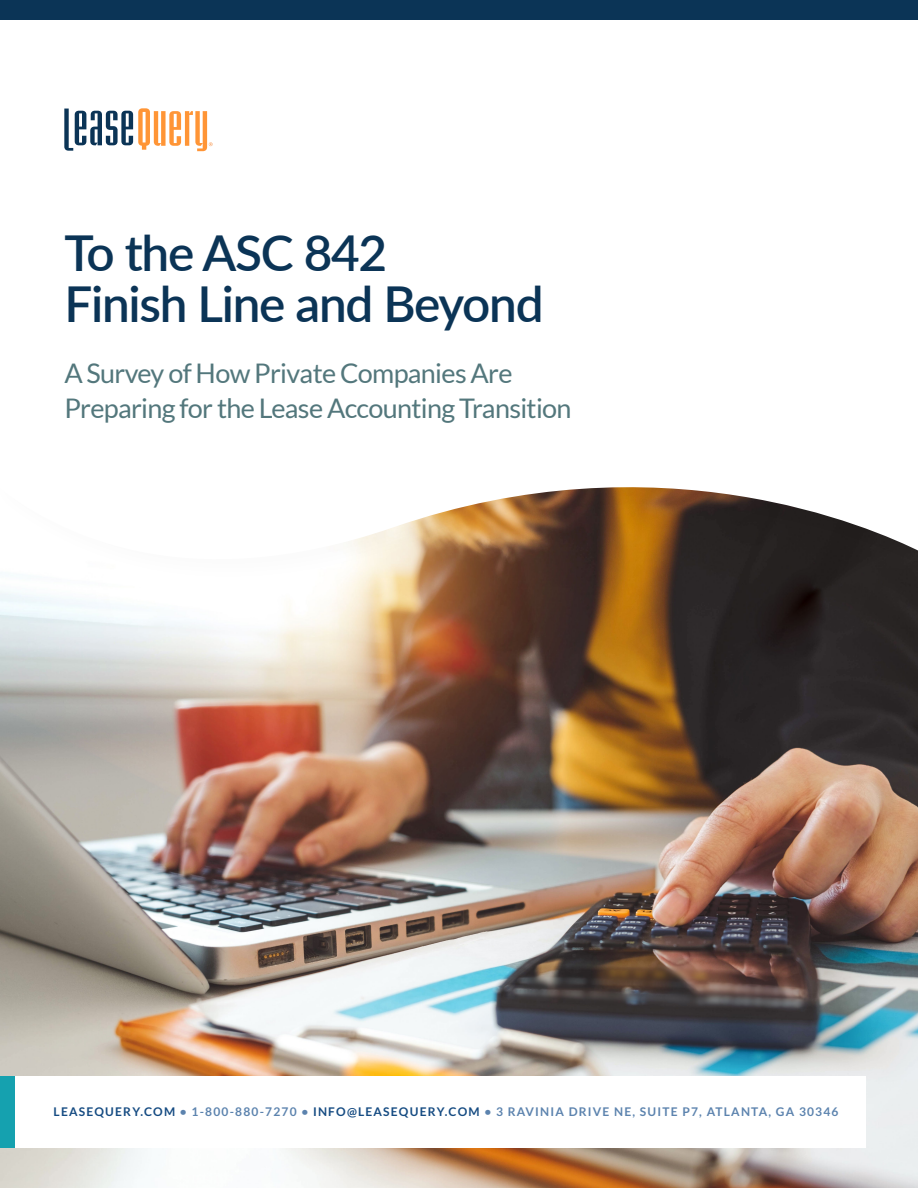
<style>
.page{position:relative;width:918px;height:1188px;background:#fff}
.page>*{position:absolute;margin:0;border:0;box-sizing:border-box;transform-origin:0 0}
.t1{font:600 49.5px/51px "Lato";letter-spacing:-.025em;color:#0b3456}
.t2{font:27px/34.5px "Lato";letter-spacing:-.025em;color:#53777c}
.t3{font:700 12px "Lato";letter-spacing:.1em;color:#5c83ae}
.s1{color:#154b82}
</style>
<div class="page">
<img style="left:0;top:600px;width:918px;height:588px">
<svg style="left:0;top:487px;width:918px;height:113px"></svg>
<svg style="left:64px;top:108px;width:149px;height:43px"></svg>
<div style="left:0;top:1076px;width:866px;height:72px;background:#fff"></div>
<div style="left:0;top:1076px;width:15px;height:72px;background:#15a1af"></div>
<div style="left:0;top:0;width:918px;height:20px;background:#0b3456"></div>
<h1 class="t1" style="left:64px;top:226px;width:481px">To the ASC 842<br>Finish Line and Beyond</h1>
<h2 class="t2" style="left:64px;top:356px;width:509px">A Survey of How Private Companies Are<br>Preparing for the Lease Accounting Transition</h2>
<p class="t3" style="left:54px;top:1105px;width:786px"><span class="s1">LEASEQUERY.COM</span> • 1-800-880-7270 • <span class="s1">INFO@LEASEQUERY.COM</span> • 3 RAVINIA DRIVE NE, SUITE P7, ATLANTA, GA 30346</p>
</div>
